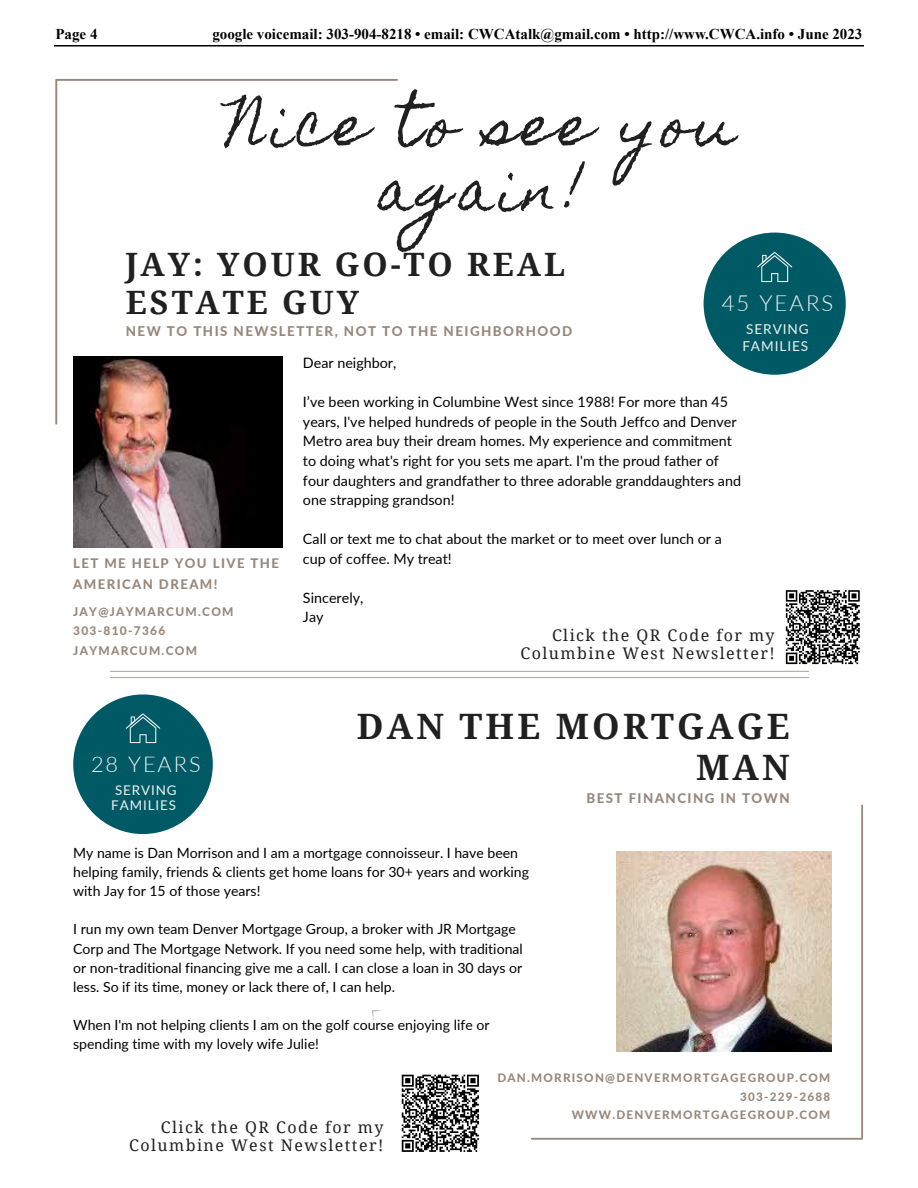
<style>
.page{position:relative;width:918px;height:1188px;background:#fff}
.page>*{position:absolute;margin:0;border:0;box-sizing:border-box;transform-origin:0 0}
.t1{font:54.6px/64.1px "Homemade Apple";letter-spacing:.09em;color:#202020;text-align:center}
.t2{font:700 34.95px/41px "Droid Serif";letter-spacing:.09em;color:#202020;text-align:right}
.t3{font:700 32.25px/37.8px "Droid Serif";letter-spacing:.09em;color:#202020}
.t4{font:300 22.2px "Lato";letter-spacing:.09em;color:#eff0f0}
.t5{font:300 21.75px "Lato";letter-spacing:.09em;color:#eff0f0}
.t6{font:16.05px/18px "Droid Serif";letter-spacing:.09em;color:#202020;text-align:right}
.t7{font:700 15px "Times New Roman";color:#000}
.t8{font:14.25px/19.5px "Lato";color:#000}
.t9{font:14.1px/19.2px "Lato";color:#000}
.t10{font:13.65px/16.2px "Lato";letter-spacing:.07em;color:#eff0f0}
.t11{font:800 13.35px "Lato";letter-spacing:.11em;color:#98887c}
.t12{font:13.35px/15.9px "Lato";letter-spacing:.07em;color:#eff0f0}
.t13{font:800 13.2px/21.5px "Lato";letter-spacing:.11em;color:#98887c}
.t14{font:800 11.85px/19.6px "Lato";letter-spacing:.11em;color:#98887c}
.t15{font:800 11.7px/18.5px "Lato";letter-spacing:.11em;color:#98887c;text-align:right}
</style>
<div class="page">
<hr style="left:54px;top:45px;width:810px;height:1px;background:#000">
<svg style="left:55px;top:79px;width:343px;height:346px"></svg>
<div style="left:704px;top:233px;width:142px;height:142px;background:#005a66;border-radius:71px"></div>
<svg style="left:757px;top:252px;width:35px;height:30px"></svg>
<div style="left:73px;top:694px;width:140px;height:140px;background:#005a66;border-radius:70px"></div>
<svg style="left:126px;top:713px;width:34px;height:30px"></svg>
<svg style="left:372px;top:1010px;width:10px;height:11px"></svg>
<img style="left:73px;top:356px;width:209px;height:191px">
<hr style="left:110px;top:671px;width:699px;height:1px;background:#98887c">
<hr style="left:110px;top:677px;width:699px;height:1px;background:#98887c">
<svg style="left:531px;top:805px;width:332px;height:335px"></svg>
<svg style="left:785px;top:590px;width:75px;height:75px"></svg>
<svg style="left:401px;top:1074px;width:78px;height:78px"></svg>
<img style="left:616px;top:851px;width:216px;height:200px">
<p class="t7" style="left:56px;top:23px;width:44px">Page 4</p>
<p class="t7" style="left:212px;top:23px;width:652px">google voicemail: 303-904-8218 • email: CWCAtalk@gmail.com • http://www.CWCA.info • June 2023</p>
<h1 class="t1" style="left:227px;top:94px;width:509px">Nice to see you again!</h1>
<h3 class="t3" style="left:126px;top:245px;width:441px">JAY: YOUR GO-TO REAL<br>ESTATE GUY</h3>
<h3 class="t4" style="left:722px;top:288px;width:113px">45 YEARS</h3>
<p class="t11" style="left:126px;top:322px;width:448px">NEW TO THIS NEWSLETTER, NOT TO THE NEIGHBORHOOD</p>
<p class="t10" style="left:742px;top:321px;width:68px">SERVING<br>FAMILIES</p>
<p class="t13" style="left:73px;top:551px;width:207px">LET ME HELP YOU LIVE THE<br>AMERICAN DREAM!</p>
<p class="t14" style="left:73px;top:601px;width:162px">JAY@JAYMARCUM.COM<br>303-810-7366<br>JAYMARCUM.COM</p>
<h3 class="t5" style="left:91px;top:749px;width:111px">28 YEARS</h3>
<p class="t12" style="left:111px;top:781px;width:67px">SERVING<br>FAMILIES</p>
<p class="t8" style="left:303px;top:353px;width:95px">Dear neighbor,</p>
<p class="t8" style="left:303px;top:392px;width:440px">I’ve been working in Columbine West since 1988! For more than 45 years, I've helped hundreds of people in the South Jeffco and Denver Metro area buy their dream homes. My experience and commitment to doing what's right for you sets me apart. I'm the proud father of four daughters and grandfather to three adorable granddaughters and one strapping grandson!</p>
<p class="t8" style="left:303px;top:529px;width:420px">Call or text me to chat about the market or to meet over lunch or a cup of coffee. My treat!</p>
<p class="t8" style="left:303px;top:587px;width:62px">Sincerely,<br>Jay</p>
<p class="t6" style="left:520px;top:626px;width:256px">Click the QR Code for my<br>Columbine West Newsletter!</p>
<h2 class="t2" style="left:357px;top:705px;width:434px">DAN THE MORTGAGE<br>MAN</h2>
<p class="t11" style="left:587px;top:789px;width:205px">BEST FINANCING IN TOWN</p>
<p class="t9" style="left:73px;top:842px;width:457px">My name is Dan Morrison and I am a mortgage connoisseur. I have been helping family, friends &amp; clients get home loans for 30+ years and working with Jay for 15 of those years!</p>
<p class="t9" style="left:73px;top:919px;width:451px">I run my own team Denver Mortgage Group, a broker with JR Mortgage Corp and The Mortgage Network. If you need some help, with traditional or non-traditional financing give me a call. I can close a loan in 30 days or less. So if its time, money or lack there of, I can help.</p>
<p class="t9" style="left:73px;top:1015px;width:418px">When I'm not helping clients I am on the golf course enjoying life or spending time with my lovely wife Julie!</p>
<p class="t6" style="left:129px;top:1118px;width:256px">Click the QR Code for my<br>Columbine West Newsletter!</p>
<p class="t15" style="left:497px;top:1068px;width:334px">DAN.MORRISON@DENVERMORTGAGEGROUP.COM<br>303-229-2688<br>WWW.DENVERMORTGAGEGROUP.COM</p>
</div>
